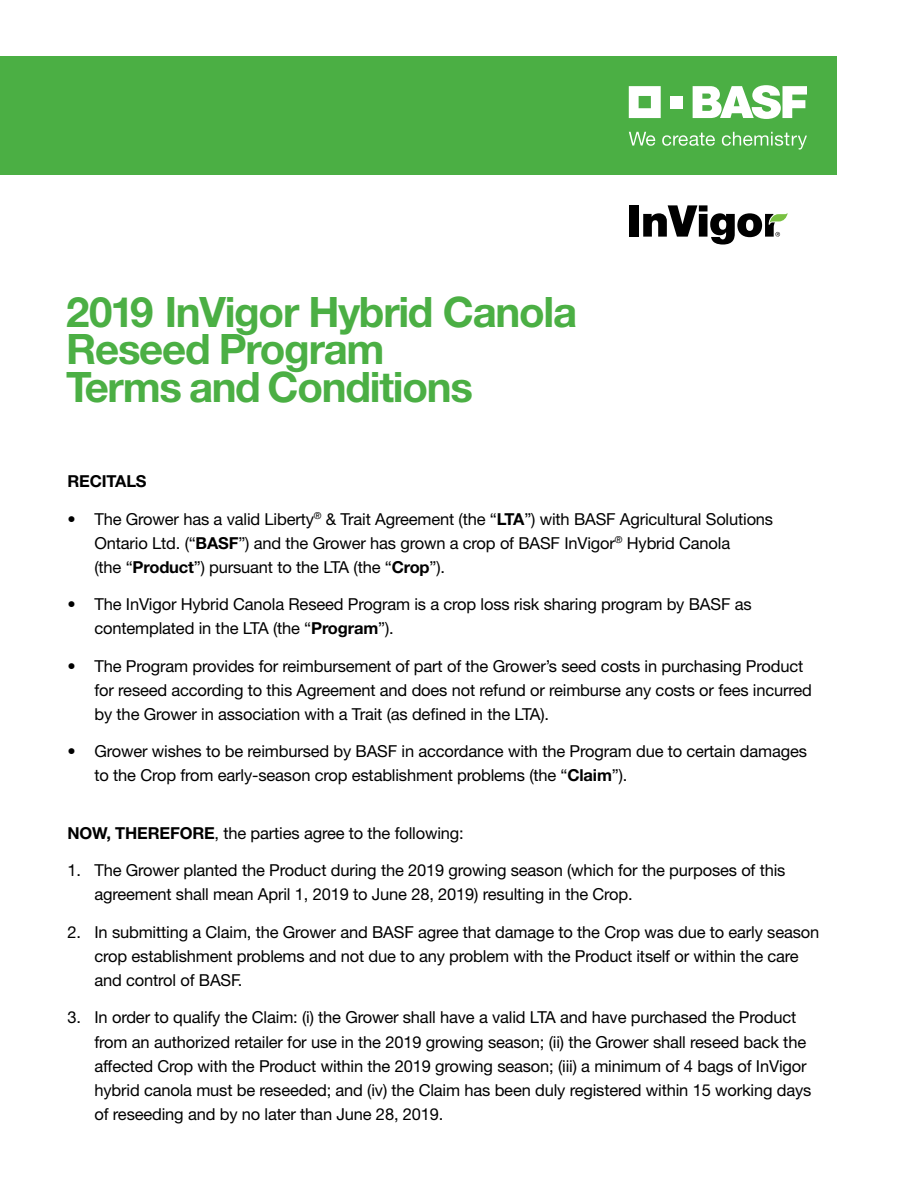
<style>
.page{position:relative;width:918px;height:1188px;background:#fff}
.page>*{position:absolute;margin:0;border:0;box-sizing:border-box;transform-origin:0 0}
.t1{font:700 42px/37.5px "Helvetica Neue LT Std";letter-spacing:-.03em;color:#4baf44}
.t2{font:16.5px/24px "Helvetica Neue LT Std";letter-spacing:-.01em;color:#000}
.t3{font:700 16.5px "Helvetica Neue LT Std";letter-spacing:-.01em;color:#000}
.s1{font-weight:700}
</style>
<div class="page">
<div style="left:0;top:56px;width:837px;height:119px;background:#4baf44"></div>
<svg style="left:629px;top:86px;width:32px;height:32px"></svg>
<div style="left:671px;top:96px;width:12px;height:12px;background:#fff"></div>
<svg style="left:693px;top:85px;width:114px;height:34px"></svg>
<svg style="left:629px;top:132px;width:26px;height:14px"></svg>
<svg style="left:662px;top:133px;width:53px;height:13px"></svg>
<svg style="left:722px;top:132px;width:85px;height:18px"></svg>
<div style="left:630px;top:205px;width:9px;height:32px;background:#000"></div>
<svg style="left:643px;top:205px;width:145px;height:40px"></svg>
<h1 class="t1" style="left:66px;top:292px;width:513px">2019 InVigor Hybrid Canola<br>Reseed Program<br>Terms and Conditions</h1>
<p class="t3" style="left:68px;top:471px;width:81px">RECITALS</p>
<p class="t2" style="left:95px;top:507px;width:680px;text-indent:-27px">• The Grower has a valid Liberty<sup>®</sup> &amp; Trait Agreement (the “<span class="s1">LTA</span>”) with BASF Agricultural Solutions<br>Ontario Ltd. (“<span class="s1">BASF</span>”) and the Grower has grown a crop of BASF InVigor<sup>®</sup> Hybrid Canola<br>(the “<span class="s1">Product</span>”) pursuant to the LTA (the “<span class="s1">Crop</span>”).</p>
<p class="t2" style="left:95px;top:592px;width:659px;text-indent:-27px">• The InVigor Hybrid Canola Reseed Program is a crop loss risk sharing program by BASF as contemplated in the LTA (the “<span class="s1">Program</span>”).</p>
<p class="t2" style="left:95px;top:654px;width:719px;text-indent:-27px">• The Program provides for reimbursement of part of the Grower’s seed costs in purchasing Product for reseed according to this Agreement and does not refund or reimburse any costs or fees incurred by the Grower in association with a Trait (as defined in the LTA).</p>
<p class="t2" style="left:95px;top:739px;width:714px;text-indent:-27px">• Grower wishes to be reimbursed by BASF in accordance with the Program due to certain damages to the Crop from early-season crop establishment problems (the “<span class="s1">Claim</span>”).</p>
<p class="t2" style="left:68px;top:821px;width:398px"><span class="s1">NOW, THEREFORE</span>, the parties agree to the following:</p>
<p class="t2" style="left:95px;top:858px;width:693px;text-indent:-27px">1. The Grower planted the Product during the 2019 growing season (which for the purposes of this agreement shall mean April 1, 2019 to June 28, 2019) resulting in the Crop.</p>
<p class="t2" style="left:95px;top:920px;width:726px;text-indent:-27px">2. In submitting a Claim, the Grower and BASF agree that damage to the Crop was due to early season crop establishment problems and not due to any problem with the Product itself or within the care and control of BASF.</p>
<p class="t2" style="left:95px;top:1005px;width:718px;text-indent:-27px">3. In order to qualify the Claim: (i) the Grower shall have a valid LTA and have purchased the Product from an authorized retailer for use in the 2019 growing season; (ii) the Grower shall reseed back the affected Crop with the Product within the 2019 growing season; (iii) a minimum of 4 bags of InVigor hybrid canola must be reseeded; and (iv) the Claim has been duly registered within 15 working days of reseeding and by no later than June 28, 2019.</p>
</div>
